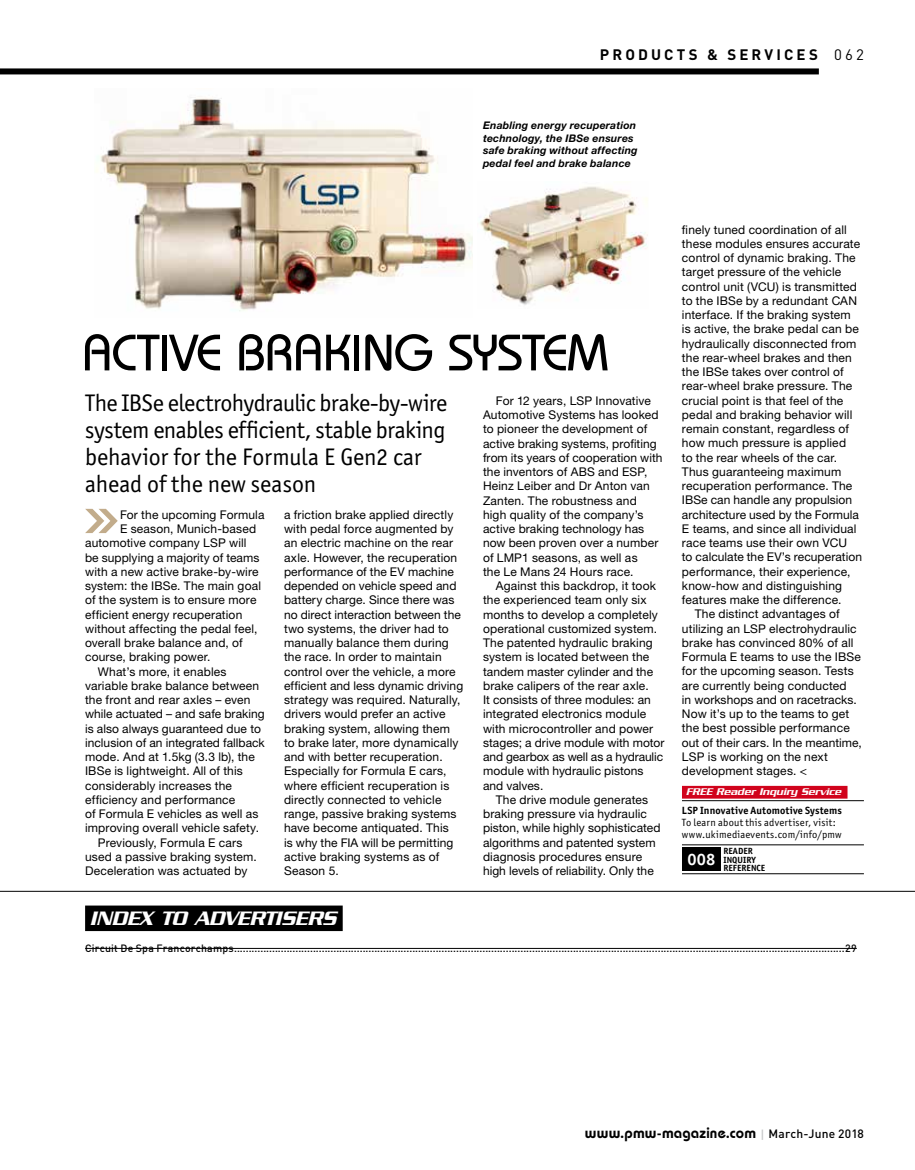
<style>
.page{position:relative;width:915px;height:1170px;background:#fff}
.page>*{position:absolute;margin:0;border:0;box-sizing:border-box;transform-origin:0 0}
.t1{font:500 51px "Bauhaus";color:#000}
.t2{font:24px/27px "Officina San ITC";letter-spacing:-.01em;color:#000}
.t3{font:italic 500 21px "Serpentine";letter-spacing:-.02em;color:#fff}
.t4{font:700 16.5px "Officina Serif";color:#fff}
.t5{font:600 15px "Bauhaus";letter-spacing:.015em;color:#000}
.t6{font:700 15px "DIN";letter-spacing:.21em;color:#000}
.t7{font:12px/14.2px "Helvetica Neue";letter-spacing:.01em;color:#000}
.t8{font:500 10.5px "DIN";letter-spacing:.02em;color:#000}
.t9{font:italic 700 10.5px/12.8px "Helvetica Neue";letter-spacing:.02em;color:#000}
.t10{font:10.5px/12px "Officina San ITC";letter-spacing:.025em;color:#000}
.t11{font:700 10.5px "Officina San ITC";letter-spacing:.015em;color:#000}
.t12{font:italic 500 10.5px "Serpentine";letter-spacing:.005em;color:#fff}
.t13{font:700 9px/8.2px "Officina San ITC";letter-spacing:.01em;color:#000}
.s1{font-weight:400}
.s2{font-family:"DIN";font-weight:500;font-size:12px;color:#c6c7c8}
.s3{font-family:"DIN";font-weight:500;font-size:12px}
</style>
<div class="page">
<div style="left:0;top:68px;width:818px;height:6px;background:#000"></div>
<svg style="left:85px;top:509px;width:33px;height:24px"></svg>
<div style="left:681px;top:847px;width:39px;height:24px;background:#000"></div>
<hr style="left:681px;top:844px;width:182px;height:1px;background:#000">
<hr style="left:681px;top:873px;width:182px;height:1px;background:#000">
<div style="left:681px;top:785px;width:166px;height:13px;background:#d1031c"></div>
<hr style="left:681px;top:800px;width:182px;height:1px;background:#000">
<hr style="left:0;top:890px;width:914px;height:1px;background:#000">
<hr style="left:85px;top:947px;width:771px;height:1px;background:#000">
<div style="left:85px;top:905px;width:257px;height:26px;background:#000"></div>
<img style="left:480px;top:186px;width:168px;height:119px">
<img style="left:96px;top:98px;width:376px;height:213px">
<p class="t6" style="left:599px;top:45px;width:265px">PRODUCTS &amp; SERVICES <span class="s1">062</span></p>
<p class="t9" style="left:483px;top:118px;width:156px">Enabling energy recuperation technology, the IBSe ensures safe braking without affecting pedal feel and brake balance</p>
<h1 class="t1" style="left:83px;top:322px;width:526px">ACTIVE BRAKING SYSTEM</h1>
<h2 class="t2" style="left:85px;top:389px;width:363px">The IBSe electrohydraulic brake-by-wire system enables efficient, stable braking behavior for the Formula E Gen2 car ahead of the new season</h2>
<p class="t7" style="left:483px;top:393px;width:181px;text-indent:13px">For 12 years, LSP Innovative<br>Automotive Systems has looked to pioneer the development of active braking systems, profiting from its years of cooperation with the inventors of ABS and ESP,<br>Heinz Leiber and Dr Anton van<br>Zanten. The robustness and high quality of the company’s active braking technology has now been proven over a number of LMP1 seasons, as well as<br>the Le Mans 24 Hours race.</p>
<p class="t7" style="left:483px;top:578px;width:183px;text-indent:13px">Against this backdrop, it took the experienced team only six months to develop a completely operational customized system.<br>The patented hydraulic braking system is located between the tandem master cylinder and the brake calipers of the rear axle.<br>It consists of three modules: an integrated electronics module with microcontroller and power stages; a drive module with motor and gearbox as well as a hydraulic module with hydraulic pistons and valves.</p>
<p class="t7" style="left:483px;top:792px;width:179px;text-indent:13px">The drive module generates braking pressure via hydraulic piston, while highly sophisticated algorithms and patented system diagnosis procedures ensure high levels of reliability. Only the</p>
<p class="t7" style="left:284px;top:507px;width:180px">a friction brake applied directly with pedal force augmented by an electric machine on the rear axle. However, the recuperation performance of the EV machine depended on vehicle speed and battery charge. Since there was no direct interaction between the two systems, the driver had to manually balance them during the race. In order to maintain control over the vehicle, a more efficient and less dynamic driving strategy was required. Naturally, drivers would prefer an active braking system, allowing them to brake later, more dynamically and with better recuperation.<br>Especially for Formula E cars, where efficient recuperation is directly connected to vehicle range, passive braking systems have become antiquated. This<br>is why the FIA will be permitting active braking systems as of<br>Season 5.</p>
<p class="t7" style="left:120px;top:507px;width:146px">For the upcoming Formula</p>
<p class="t7" style="left:120px;top:521px;width:138px">E season, Munich-based</p>
<p class="t7" style="left:85px;top:535px;width:163px">automotive company LSP will</p>
<p class="t7" style="left:85px;top:550px;width:176px">be supplying a majority of teams</p>
<p class="t7" style="left:85px;top:564px;width:175px">with a new active brake-by-wire</p>
<p class="t7" style="left:85px;top:578px;width:177px">system: the IBSe. The main goal</p>
<p class="t7" style="left:85px;top:592px;width:173px">of the system is to ensure more</p>
<p class="t7" style="left:85px;top:607px;width:159px">efficient energy recuperation</p>
<p class="t7" style="left:85px;top:621px;width:174px">without affecting the pedal feel,</p>
<p class="t7" style="left:85px;top:635px;width:159px">overall brake balance and, of</p>
<p class="t7" style="left:85px;top:649px;width:127px">course, braking power.</p>
<p class="t7" style="left:98px;top:664px;width:130px">What’s more, it enables</p>
<p class="t7" style="left:85px;top:678px;width:175px">variable brake balance between</p>
<p class="t7" style="left:85px;top:692px;width:167px">the front and rear axles – even</p>
<p class="t7" style="left:85px;top:706px;width:181px">while actuated – and safe braking</p>
<p class="t7" style="left:85px;top:721px;width:177px">is also always guaranteed due to</p>
<p class="t7" style="left:85px;top:735px;width:181px">inclusion of an integrated fallback</p>
<p class="t7" style="left:85px;top:749px;width:171px">mode. And at 1.5kg (3.3 lb), the</p>
<p class="t7" style="left:85px;top:763px;width:159px">IBSe is lightweight. All of this</p>
<p class="t7" style="left:85px;top:778px;width:148px">considerably increases the</p>
<p class="t7" style="left:85px;top:792px;width:152px">efficiency and performance</p>
<p class="t7" style="left:85px;top:806px;width:175px">of Formula E vehicles as well as</p>
<p class="t7" style="left:85px;top:820px;width:175px">improving overall vehicle safety.</p>
<p class="t7" style="left:98px;top:835px;width:146px">Previously, Formula E cars</p>
<p class="t7" style="left:85px;top:849px;width:173px">used a passive braking system.</p>
<p class="t7" style="left:85px;top:863px;width:164px">Deceleration was actuated by</p>
<h3 class="t3" style="left:89px;top:906px;width:248px">INDEX TO ADVERTISERS</h3>
<p class="t7" style="left:681px;top:222px;width:166px">finely tuned coordination of all</p>
<p class="t7" style="left:681px;top:236px;width:180px">these modules ensures accurate</p>
<p class="t7" style="left:681px;top:250px;width:175px">control of dynamic braking. The</p>
<p class="t7" style="left:681px;top:265px;width:161px">target pressure of the vehicle</p>
<p class="t7" style="left:681px;top:279px;width:176px">control unit (VCU) is transmitted</p>
<p class="t7" style="left:681px;top:293px;width:176px">to the IBSe by a redundant CAN</p>
<p class="t7" style="left:681px;top:307px;width:170px">interface. If the braking system</p>
<p class="t7" style="left:681px;top:321px;width:178px">is active, the brake pedal can be</p>
<p class="t7" style="left:681px;top:336px;width:176px">hydraulically disconnected from</p>
<p class="t7" style="left:681px;top:350px;width:171px">the rear-wheel brakes and then</p>
<p class="t7" style="left:681px;top:364px;width:163px">the IBSe takes over control of</p>
<p class="t7" style="left:681px;top:378px;width:172px">rear-wheel brake pressure. The</p>
<p class="t7" style="left:681px;top:393px;width:163px">crucial point is that feel of the</p>
<p class="t7" style="left:681px;top:407px;width:172px">pedal and braking behavior will</p>
<p class="t7" style="left:681px;top:421px;width:168px">remain constant, regardless of</p>
<p class="t7" style="left:681px;top:435px;width:165px">how much pressure is applied</p>
<p class="t7" style="left:681px;top:450px;width:157px">to the rear wheels of the car.</p>
<p class="t7" style="left:681px;top:464px;width:161px">Thus guaranteeing maximum</p>
<p class="t7" style="left:681px;top:478px;width:172px">recuperation performance. The</p>
<p class="t7" style="left:681px;top:492px;width:172px">IBSe can handle any propulsion</p>
<p class="t7" style="left:681px;top:507px;width:178px">architecture used by the Formula</p>
<p class="t7" style="left:681px;top:521px;width:176px">E teams, and since all individual</p>
<p class="t7" style="left:681px;top:535px;width:167px">race teams use their own VCU</p>
<p class="t7" style="left:681px;top:549px;width:181px">to calculate the EV’s recuperation</p>
<p class="t7" style="left:681px;top:564px;width:170px">performance, their experience,</p>
<p class="t7" style="left:681px;top:578px;width:161px">know-how and distinguishing</p>
<p class="t7" style="left:681px;top:592px;width:161px">features make the difference.</p>
<p class="t7" style="left:694px;top:606px;width:146px">The distinct advantages of</p>
<p class="t7" style="left:681px;top:621px;width:176px">utilizing an LSP electrohydraulic</p>
<p class="t7" style="left:681px;top:635px;width:173px">brake has convinced 80% of all</p>
<p class="t7" style="left:681px;top:649px;width:180px">Formula E teams to use the IBSe</p>
<p class="t7" style="left:681px;top:663px;width:173px">for the upcoming season. Tests</p>
<p class="t7" style="left:681px;top:678px;width:166px">are currently being conducted</p>
<p class="t7" style="left:681px;top:692px;width:176px">in workshops and on racetracks.</p>
<p class="t7" style="left:681px;top:706px;width:169px">Now it’s up to the teams to get</p>
<p class="t7" style="left:681px;top:720px;width:169px">the best possible performance</p>
<p class="t7" style="left:681px;top:735px;width:181px">out of their cars. In the meantime,</p>
<p class="t7" style="left:681px;top:749px;width:147px">LSP is working on the next</p>
<p class="t7" style="left:681px;top:763px;width:126px">development stages. &lt;</p>
<p class="t12" style="left:686px;top:785px;width:156px">FREE Reader Inquiry Service</p>
<p class="t11" style="left:681px;top:804px;width:161px">LSP Innovative Automotive Systems</p>
<p class="t10" style="left:681px;top:816px;width:161px">To learn about this advertiser, visit: www.ukimediaevents.com/info/pmw</p>
<h3 class="t4" style="left:687px;top:849px;width:29px">008</h3>
<p class="t13" style="left:723px;top:847px;width:43px">READER<br>INQUIRY<br>REFERENCE</p>
<p class="t8" style="left:85px;top:941px;width:773px">Circuit De Spa Francorchamps.................................................................................................................................................................................................................29</p>
<p class="t5" style="left:584px;top:1123px;width:280px">www.pmw-magazine.com <span class="s2">|</span> <span class="s3">March-June 2018</span></p>
</div>
